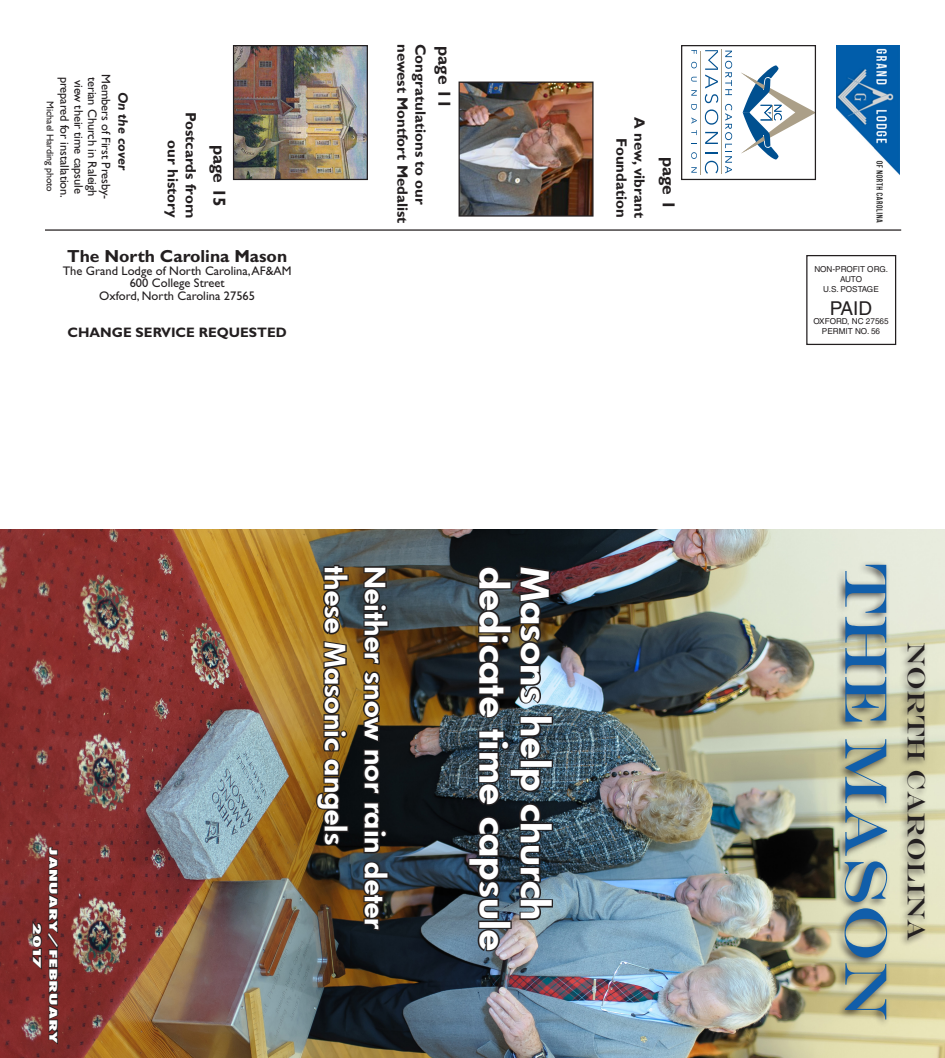
<style>
.page{position:relative;width:945px;height:1058px;background:#fff}
.page>*{position:absolute;margin:0;border:0;box-sizing:border-box;transform-origin:0 0}
.t1{font:60px "Engravers";color:#115eaa}
.t2{font:37.5px "Futura Hv";color:#fff;scale:1.1 1}
.t3{font:27.5px "Futura Hv";color:#fff;scale:1.1 1}
.t4{font:24.88px "Engravers";color:#231f20}
.t5{font:19.12px "Helvetica";color:#231f20}
.t6{font:700 17.5px "Gill Sans";color:#231f20}
.t7{font:700 15px/18px "Gill Sans";color:#231f20;text-align:right}
.t8{font:700 13.75px "Gill Sans";color:#231f20}
.t9{font:italic 700 13.75px "Gill Sans";color:#231f20}
.t10{font:12.5px/12.5px "Gill Sans";letter-spacing:-.01em;color:#231f20;text-align:center}
.t11{font:800 10.12px/16.2px "Futura Cond";color:#fff;text-align:center;scale:2 1}
.t12{font:10px "Gill Sans";letter-spacing:-.01em;color:#231f20}
.t13{font:8.12px/9.8px "Helvetica";color:#231f20;text-align:center}
</style>
<div class="page">
<img style="left:0;top:529px;width:945px;height:529px">
<div style="left:806px;top:255px;width:90px;height:90px;border:1px solid #231f20"></div>
<svg style="left:725px;top:51px;width:7px;height:44px"></svg>
<svg style="left:725px;top:104px;width:7px;height:69px"></svg>
<svg style="left:691px;top:50px;width:6px;height:4px"></svg>
<svg style="left:691px;top:62px;width:6px;height:6px"></svg>
<svg style="left:691px;top:77px;width:6px;height:4px"></svg>
<svg style="left:691px;top:90px;width:6px;height:6px"></svg>
<svg style="left:691px;top:104px;width:6px;height:6px"></svg>
<svg style="left:691px;top:117px;width:6px;height:7px"></svg>
<svg style="left:691px;top:152px;width:6px;height:7px"></svg>
<svg style="left:691px;top:167px;width:6px;height:6px"></svg>
<hr style="left:700px;top:51px;width:1px;height:124px;background:#ab9f88">
<hr style="left:722px;top:50px;width:1px;height:124px;background:#ab9f88">
<svg style="left:705px;top:50px;width:13px;height:38px"></svg>
<svg style="left:705px;top:94px;width:13px;height:9px"></svg>
<svg style="left:705px;top:109px;width:13px;height:16px"></svg>
<svg style="left:705px;top:132px;width:13px;height:12px"></svg>
<svg style="left:705px;top:152px;width:13px;height:1px"></svg>
<svg style="left:705px;top:161px;width:13px;height:13px"></svg>
<svg style="left:741px;top:65px;width:73px;height:95px"></svg>
<div style="left:681px;top:45px;width:135px;height:135px;border:1px solid #231f20"></div>
<img style="left:461px;top:84px;width:131px;height:131px">
<div style="left:459px;top:82px;width:135px;height:135px;border:1px solid #231f20"></div>
<img style="left:235px;top:47px;width:131px;height:131px">
<div style="left:233px;top:45px;width:135px;height:135px;border:1px solid #231f20"></div>
<img style="left:31px;top:846px;width:79px;height:199px">
<svg style="left:360px;top:565px;width:30px;height:289px"></svg>
<svg style="left:360px;top:860px;width:30px;height:72px"></svg>
<svg style="left:314px;top:563px;width:38px;height:284px"></svg>
<img style="left:467px;top:564px;width:87px;height:357px">
<div style="left:478px;top:920px;width:34px;height:8px;border:2px solid #231f20"></div>
<svg style="left:476px;top:927px;width:25px;height:25px"></svg>
<hr style="left:45px;top:229px;width:856px;height:2px;background:#231f20">
<img style="left:837px;top:45px;width:63px;height:178px">
<div style="left:835px;top:560px;width:94px;height:468px;background:#231f20;opacity:.75"></div>
<p class="t10" style="left:113px;top:74px;width:126px;line-height:13.8px;text-align:left;rotate:90deg">Members of First Presby&shy;terian Church in Raleigh</p>
<p class="t10" style="left:71px;top:77px;width:123px;rotate:90deg">prepared for installation.</p>
<p class="t10" style="left:85px;top:80px;width:116px;rotate:90deg">view their time capsule</p>
<p class="t9" style="left:131px;top:92px;width:80px;rotate:90deg">On the cover</p>
<p class="t12" style="left:56px;top:101px;width:92px;rotate:90deg">Michael Harding photo</p>
<p class="t7" style="left:200px;top:112px;width:107px;rotate:90deg">Postcards from our history</p>
<h3 class="t6" style="left:230px;top:144px;width:64px;rotate:90deg">page 15</h3>
<h3 class="t6" style="left:67px;top:246px;width:222px">The North Carolina Mason</h3>
<p class="t10" style="left:63px;top:264px;width:230px">The Grand Lodge of North Carolina, AF&amp;AM<br>600 College Street<br>Oxford, North Carolina 27565</p>
<p class="t8" style="left:68px;top:324px;width:221px">CHANGE SERVICE REQUESTED</p>
<p class="t7" style="left:412px;top:44px;width:181px;rotate:90deg">newest Montfort Medalist</p>
<p class="t7" style="left:430px;top:44px;width:162px;rotate:90deg">Congratulations to our</p>
<h3 class="t6" style="left:455px;top:46px;width:64px;rotate:90deg">page 11</h3>
<p class="t7" style="left:649px;top:117px;width:102px;rotate:90deg">A new, vibrant<br>Foundation</p>
<h3 class="t6" style="left:679px;top:157px;width:54px;rotate:90deg">page 1</h3>
<p class="t11" style="left:62px;top:847px;width:100px;rotate:90deg">JANUARY/FEBRUARY<br>2017</p>
<h3 class="t3" style="left:353px;top:565px;width:255px;rotate:90deg">these Masonic angels</h3>
<h3 class="t3" style="left:393px;top:565px;width:332px;rotate:90deg">Neither snow nor rain deter</h3>
<h2 class="t2" style="left:519px;top:566px;width:351px;rotate:90deg">dedicate time capsule</h2>
<h2 class="t2" style="left:560px;top:566px;width:323px;rotate:90deg">Masons help church</h2>
<p class="t13" style="left:814px;top:264px;width:75px">NON-PROFIT ORG.<br>AUTO<br>U.S. POSTAGE</p>
<h3 class="t5" style="left:830px;top:297px;width:44px">PAID</h3>
<p class="t13" style="left:813px;top:316px;width:77px">OXFORD, NC 27565<br>PERMIT NO. 56</p>
<h1 class="t1" style="left:902px;top:562px;width:459px;rotate:90deg">The Mason</h1>
<h3 class="t4" style="left:931px;top:641px;width:301px;rotate:90deg">NORTH CAROLINA</h3>
</div>
